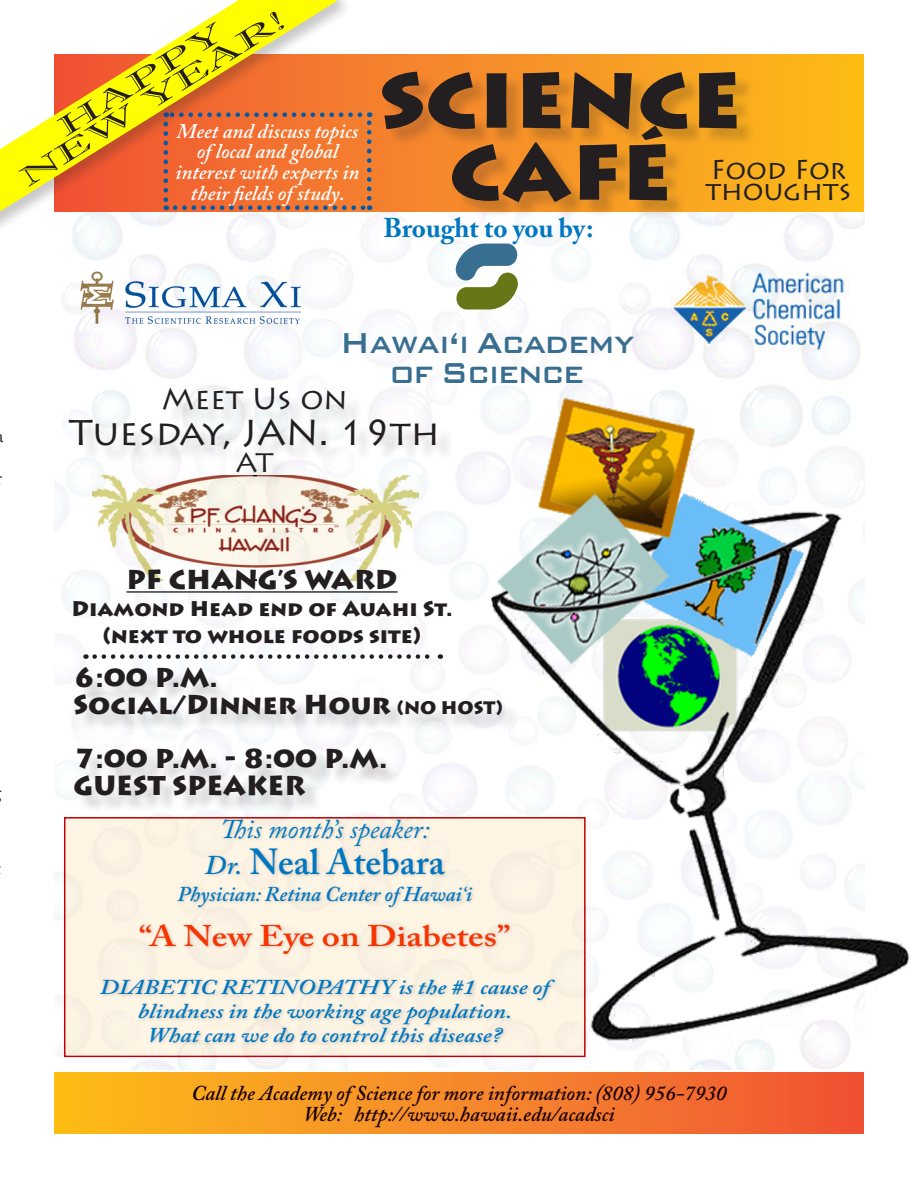
<style>
.page{position:relative;width:918px;height:1188px;background:#fff}
.page>*{position:absolute;margin:0;border:0;box-sizing:border-box;transform-origin:0 0}
.t1{font:900 90px "Lithos Pro";color:#231f20}
.t2{font:500 38.55px/30px "Bank Gothic BT";letter-spacing:-.03em;color:#386e8f;text-align:center;scale:.9 1}
.t3{font:36px "Lithos Pro";color:#231f20}
.t4{font:600 36px "Adobe Caslon Pro";color:#0077c0}
.t5{font:30px "Lithos Pro";color:#231f20}
.t6{font:600 29.7px "Adobe Caslon Pro";color:#f73500;scale:1.2 1}
.t7{font:900 27px "Lithos Pro";color:#231f20}
.t8{font:italic 27px "Adobe Caslon Pro";color:#0077c0}
.Company_Name{font:27px "Lithos Pro";color:#231f20}
.t9{font:700 27px "Adobe Caslon Pro";color:#0077c0}
.Company_Name-2{font:27px "Imprint MT Shadow";color:#231f20;scale:1.9 1}
.t10{font:italic 600 21px/24px "Adobe Caslon Pro";color:#0077c0;text-align:center;scale:1.15 1}
.t11{font:italic 600 21px "Adobe Caslon Pro";color:#1b0000}
.t12{font:900 21px "Lithos Pro";color:#231f20}
.t13{font:italic 600 21px "Adobe Caslon Pro";color:#0077c0}
.t14{font:italic 600 20.85px/20.9px "Adobe Caslon Pro";color:#fff;text-align:center}
.s1{font-size:18px}
.s2{font-style:italic;font-size:27px}
</style>
<div class="page">
<img style="left:54px;top:212px;width:810px;height:858px">
<div style="left:54px;top:1072px;width:810px;height:62px;background:linear-gradient(to right,#fcbe1a,#ef5337)"></div>
<svg style="left:350px;top:54px;width:514px;height:158px;background:#f9a41f"></svg>
<svg style="left:456px;top:244px;width:62px;height:66px"></svg>
<img style="left:72px;top:269px;width:237px;height:59px">
<div style="left:385px;top:74px;width:370px;height:146px;background:#231f20;opacity:.2"></div>
<div style="left:77px;top:669px;width:443px;height:144px;background:#231f20;opacity:.2"></div>
<div style="left:72px;top:390px;width:381px;height:99px;background:#231f20;opacity:.2"></div>
<svg style="left:350px;top:205px;width:20px;height:5px"></svg>
<svg style="left:367px;top:112px;width:5px;height:86px"></svg>
<svg style="left:350px;top:112px;width:10px;height:5px"></svg>
<img style="left:92px;top:476px;width:326px;height:104px">
<img style="left:661px;top:251px;width:203px;height:118px">
<svg style="left:63px;top:816px;width:523px;height:242px;background:#f7ebdd"></svg>
<img style="left:463px;top:394px;width:447px;height:655px">
<hr style="left:126px;top:591px;width:272px;height:2px;background:#231f20">
<svg style="left:95px;top:654px;width:346px;height:5px"></svg>
<div style="left:0;top:0;width:350px;height:235px;background:#231f20;opacity:.24"></div>
<svg style="left:0;top:0;width:336px;height:211px"></svg>
<svg style="left:640px;top:122px;width:25px;height:25px"></svg>
<p class="Company_Name-2" style="left:15px;top:166px;width:162px;rotate:-32deg">NEW YEAR!</p>
<p class="Company_Name-2" style="left:52px;top:116px;width:101px;rotate:-32deg">HAPPY</p>
<p class="t14" style="left:175px;top:120px;width:186px">Meet and discuss topics of local and global interest with experts in their fields of study.</p>
<p class="t1" style="left:379px;top:40px;width:364px">science</p>
<p class="t1" style="left:449px;top:112px;width:225px">cafe</p>
<p class="Company_Name" style="left:711px;top:155px;width:137px">Food For</p>
<p class="Company_Name" style="left:706px;top:176px;width:147px">thoughts</p>
<p class="t9" style="left:384px;top:212px;width:211px">Brought to you by:</p>
<p class="t2" style="left:340px;top:327px;width:329px">Hawai‘i Academy of Science</p>
<p class="t5" style="left:162px;top:381px;width:187px">Meet Us on</p>
<p class="t3" style="left:69px;top:412px;width:373px">Tuesday, JAN. 19th</p>
<p class="Company_Name" style="left:236px;top:447px;width:39px">AT</p>
<p class="t7" style="left:126px;top:563px;width:273px">PF CHANG’S WARD</p>
<p class="t12" style="left:72px;top:596px;width:383px">Diamond Head end of Auahi St.</p>
<p class="t12" style="left:103px;top:623px;width:319px">(next to whole foods site)</p>
<p class="t7" style="left:73px;top:661px;width:146px">6:00 P.M.</p>
<p class="t7" style="left:73px;top:688px;width:431px">Social/Dinner Hour <span class="s1">(NO HOST)</span></p>
<p class="t7" style="left:73px;top:742px;width:315px">7:00 P.M. - 8:00 P.M.</p>
<p class="t7" style="left:73px;top:769px;width:233px">GUEST SPEAKER</p>
<p class="t8" style="left:220px;top:813px;width:211px">This month’s speaker:</p>
<p class="t4" style="left:205px;top:841px;width:241px"><span class="s2">Dr.</span> Neal Atebara</p>
<p class="t13" style="left:178px;top:882px;width:296px">Physician: Retina Center of Hawai‘i</p>
<p class="t6" style="left:139px;top:919px;width:311px">“A New Eye on Diabetes”</p>
<p class="t10" style="left:100px;top:975px;width:393px">DIABETIC RETINOPATHY is the #1 cause of blindness in the working age population.</p>
<p class="t10" style="left:147px;top:1023px;width:310px">What can we do to control this disease?</p>
<p class="t11" style="left:191px;top:1081px;width:537px">Call the Academy of Science for more information: (808) 956-7930</p>
<p class="t11" style="left:303px;top:1102px;width:313px">Web: http://www.hawaii.edu/acadsci</p>
</div>
